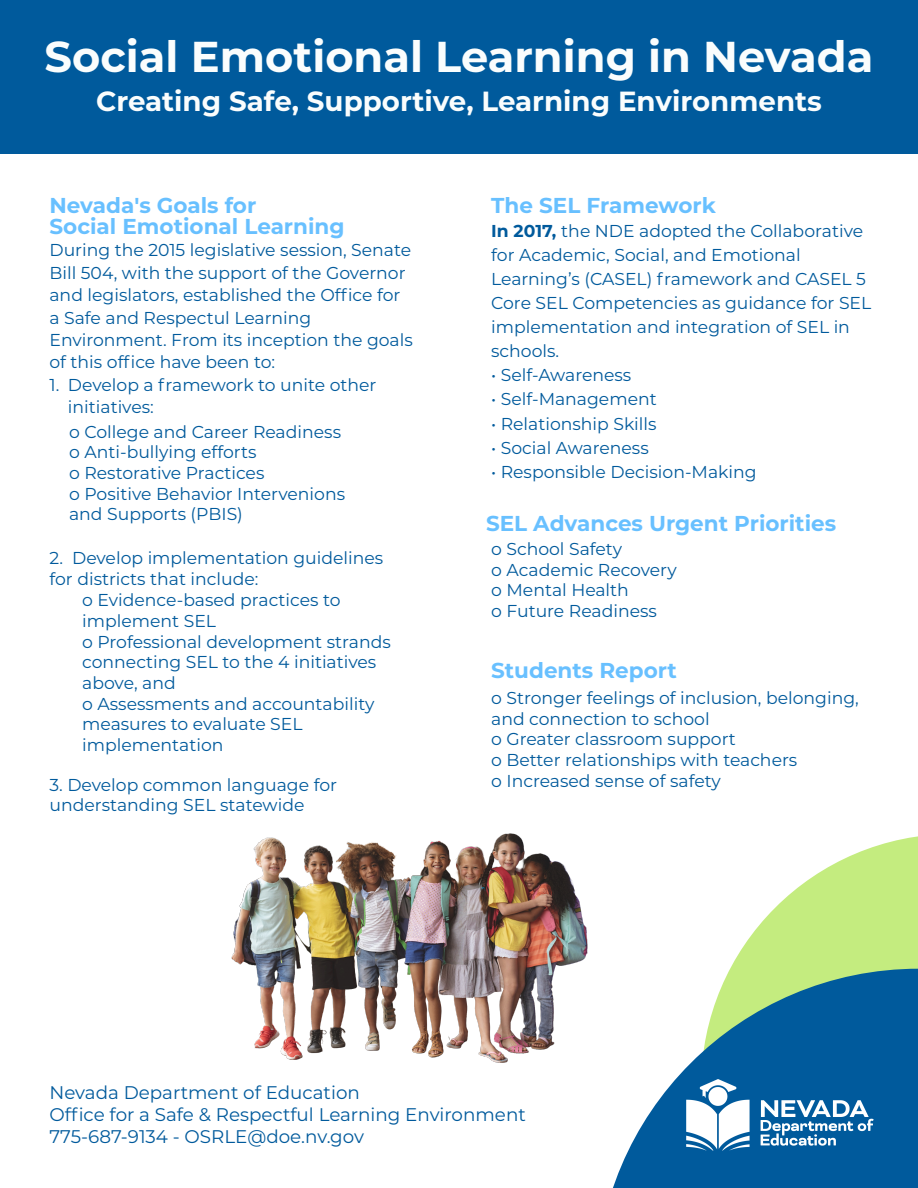
<style>
.page{position:relative;width:918px;height:1188px;background:#fff}
.page>*{position:absolute;margin:0;border:0;box-sizing:border-box;transform-origin:0 0}
.t1{font:700 43.2px "Montserrat";color:#fafdfd}
.t2{font:700 27.75px "Montserrat";color:#fafdfd}
.t3{font:700 21.6px/21.6px "Montserrat";color:#68c0ff}
.t4{font:18.3px/21.9px "Montserrat";color:#005a9c}
.t5{font:17.25px/20.7px "Montserrat";color:#005a9c}
.s1{font-weight:700}
</style>
<div class="page">
<div style="left:0;top:0;width:918px;height:153px;background:#005a9c"></div>
<svg style="left:730px;top:836px;width:188px;height:133px;fill:#c4ec7f"></svg>
<svg style="left:613px;top:969px;width:305px;height:219px;fill:#005a9c"></svg>
<img style="left:668px;top:1063px;width:223px;height:106px">
<img style="left:232px;top:834px;width:355px;height:229px">
<h1 class="t1" style="left:45px;top:26px;width:830px">Social Emotional Learning in Nevada</h1>
<p class="t2" style="left:96px;top:81px;width:727px">Creating Safe, Supportive, Learning Environments</p>
<h2 class="t3" style="left:49px;top:193px;width:297px">Nevada's Goals for<br>Social Emotional Learning</h2>
<p class="t5" style="left:49px;top:239px;width:365px;line-height:22.4px">During the 2015 legislative session, Senate Bill 504, with the support of the Governor and legislators, established the Office for a Safe and Respectul Learning Environment. From its inception the goals of this office have been to:</p>
<p class="t5" style="left:68px;top:373px;width:310px;line-height:22.4px;text-indent:-18px">1. Develop a framework to unite other initiatives:</p>
<p class="t5" style="left:69px;top:421px;width:277px">o College and Career Readiness o Anti-bullying efforts<br>o Restorative Practices<br>o Positive Behavior Intervenions and Supports (PBIS)</p>
<p class="t5" style="left:49px;top:547px;width:335px">2. Develop implementation guidelines</p>
<p class="t5" style="left:49px;top:568px;width:210px">for districts that include:</p>
<p class="t5" style="left:82px;top:589px;width:260px">o Evidence-based practices to</p>
<p class="t5" style="left:82px;top:610px;width:135px">implement SEL</p>
<p class="t5" style="left:82px;top:631px;width:310px">o Professional development strands</p>
<p class="t5" style="left:82px;top:651px;width:296px">connecting SEL to the 4 initiatives</p>
<p class="t5" style="left:82px;top:672px;width:95px">above, and</p>
<p class="t5" style="left:82px;top:693px;width:294px">o Assessments and accountability</p>
<p class="t5" style="left:82px;top:713px;width:222px">measures to evaluate SEL</p>
<p class="t5" style="left:82px;top:734px;width:143px">implementation</p>
<p class="t5" style="left:49px;top:774px;width:289px">3. Develop common language for understanding SEL statewide</p>
<h2 class="t3" style="left:491px;top:193px;width:226px">The SEL Framework</h2>
<p class="t5" style="left:491px;top:218px;width:382px;line-height:24.2px"><span class="s1">In 2017,</span> the NDE adopted the Collaborative for Academic, Social, and Emotional Learning’s (CASEL) framework and CASEL 5<br>Core SEL Competencies as guidance for SEL implementation and integration of SEL in schools.</p>
<p class="t5" style="left:491px;top:364px;width:142px">• Self-Awareness</p>
<p class="t5" style="left:491px;top:388px;width:167px">• Self-Management</p>
<p class="t5" style="left:491px;top:412px;width:167px">• Relationship Skills</p>
<p class="t5" style="left:491px;top:437px;width:159px">• Social Awareness</p>
<p class="t5" style="left:491px;top:461px;width:267px">• Responsible Decision-Making</p>
<h2 class="t3" style="left:486px;top:512px;width:352px">SEL Advances Urgent Priorities</h2>
<p class="t5" style="left:491px;top:538px;width:187px">o School Safety<br>o Academic Recovery o Mental Health<br>o Future Readiness</p>
<h2 class="t3" style="left:491px;top:659px;width:187px">Students Report</h2>
<p class="t5" style="left:491px;top:687px;width:369px">o Stronger feelings of inclusion, belonging, and connection to school<br>o Greater classroom support<br>o Better relationships with teachers<br>o Increased sense of safety</p>
<p class="t4" style="left:49px;top:1081px;width:478px">Nevada Department of Education<br>Office for a Safe &amp; Respectful Learning Environment<br>775-687-9134 - OSRLE@doe.nv.gov</p>
</div>
